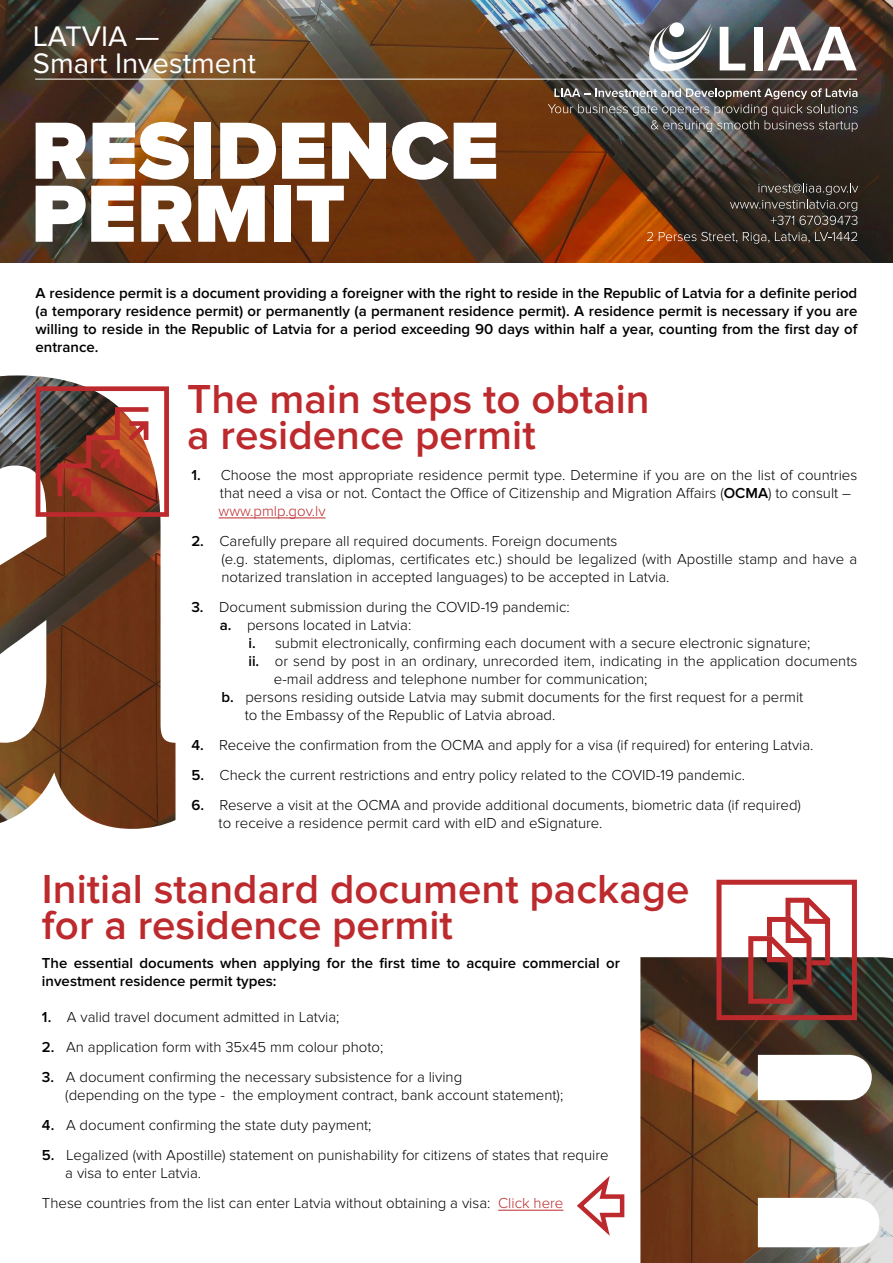
<style>
.page{position:relative;width:893px;height:1263px;background:#fff}
.page>*{position:absolute;margin:0;border:0;box-sizing:border-box;transform-origin:0 0}
.t1{font:900 84px/63px "Proxima Nova";color:#fff}
.t2{font:600 42px/36px "Proxima Nova";color:#bd2a2e}
.t3{font:29.25px/27px "Proxima Nova";color:#fff}
.t4{font:300 15px/18px "Proxima Nova";color:#000}
.t5{font:600 15px/18px "Proxima Nova";color:#000;text-align:justify}
.s1{font-weight:600}
.s2{color:#bd2a2e}
</style>
<div class="page">
<img style="left:0;top:0;width:893px;height:263px">
<img style="left:0;top:375px;width:176px;height:454px">
<img style="left:640px;top:957px;width:253px;height:306px">
<hr style="left:35px;top:79px;width:822px;height:1px;background:#fff">
<svg style="left:647px;top:23px;width:65px;height:50px"></svg>
<svg style="left:720px;top:27px;width:25px;height:43px"></svg>
<div style="left:754px;top:27px;width:9px;height:43px;background:#fff"></div>
<svg style="left:768px;top:27px;width:89px;height:43px"></svg>
<img style="left:548px;top:88px;width:310px;height:44px">
<svg style="left:730px;top:183px;width:128px;height:42px;background:#423c35"></svg>
<svg style="left:647px;top:232px;width:6px;height:9px"></svg>
<svg style="left:659px;top:232px;width:78px;height:11px"></svg>
<svg style="left:743px;top:232px;width:26px;height:12px"></svg>
<svg style="left:775px;top:232px;width:82px;height:11px"></svg>
<hr style="left:498px;top:1210px;width:65px;height:1px;background:#bd2a2e">
<hr style="left:219px;top:518px;width:107px;height:1px;background:#bd2a2e">
<svg style="left:36px;top:386px;width:133px;height:131px;background:#995247"></svg>
<svg style="left:716px;top:880px;width:141px;height:140px"></svg>
<svg style="left:577px;top:1176px;width:48px;height:60px"></svg>
<h3 class="t3" style="left:33px;top:24px;width:225px">LATVIA —<br>Smart Investment</h3>
<h1 class="t1" style="left:31px;top:122px;width:470px">RESIDENCE<br>PERMIT</h1>
<p class="t5" style="left:36px;top:284px;width:823px">A residence permit is a document providing a foreigner with the right to reside in the Republic of Latvia for a definite period (a temporary residence permit) or permanently (a permanent residence permit). A residence permit is necessary if you are willing to reside in the Republic of Latvia for a period exceeding 90 days within half a year, counting from the first day of entrance.</p>
<h2 class="t2" style="left:187px;top:382px;width:464px">The main steps to obtain a residence permit</h2>
<p class="t4" style="left:219px;top:466px;width:640px;text-indent:-27px"><span class="s1">1.</span> Choose the most appropriate residence permit type. Determine if you are on the list of countries that need a visa or not. Contact the Office of Citizenship and Migration Affairs (<span class="s1">OCMA</span>) to consult – <span class="s2">www.pmlp.gov.lv</span></p>
<p class="t4" style="left:221px;top:532px;width:637px;text-indent:-30px"><span class="s1">2.</span> Carefully prepare all required documents. Foreign documents<br>(e.g. statements, diplomas, certificates etc.) should be legalized (with Apostille stamp and have a notarized translation in accepted languages) to be accepted in Latvia.</p>
<p class="t4" style="left:220px;top:598px;width:351px;text-indent:-28px"><span class="s1">3.</span> Document submission during the COVID-19 pandemic: <span class="s1">a.</span> persons located in Latvia:</p>
<p class="t4" style="left:248px;top:634px;width:564px"><span class="s1">i.</span> submit electronically, confirming each document with a secure electronic signature;</p>
<p class="t4" style="left:248px;top:652px;width:610px"><span class="s1">ii.</span> or send by post in an ordinary, unrecorded item, indicating in the application documents</p>
<p class="t4" style="left:274px;top:670px;width:375px">e-mail address and telephone number for communication;</p>
<p class="t4" style="left:221px;top:688px;width:583px"><span class="s1">b.</span> persons residing outside Latvia may submit documents for the first request for a permit</p>
<p class="t4" style="left:245px;top:706px;width:312px">to the Embassy of the Republic of Latvia abroad.</p>
<p class="t4" style="left:191px;top:736px;width:624px"><span class="s1">4.</span> Receive the confirmation from the OCMA and apply for a visa (if required) for entering Latvia.</p>
<p class="t4" style="left:191px;top:766px;width:555px"><span class="s1">5.</span> Check the current restrictions and entry policy related to the COVID-19 pandemic.</p>
<p class="t4" style="left:219px;top:796px;width:584px;text-indent:-27px"><span class="s1">6.</span> Reserve a visit at the OCMA and provide additional documents, biometric data (if required) to receive a residence permit card with eID and eSignature.</p>
<h2 class="t2" style="left:42px;top:872px;width:649px">Initial standard document package for a residence permit</h2>
<p class="t5" style="left:42px;top:954px;width:579px">The essential documents when applying for the first time to acquire commercial or investment residence permit types:</p>
<p class="t4" style="left:42px;top:1008px;width:299px"><span class="s1">1.</span> A valid travel document admitted in Latvia;</p>
<p class="t4" style="left:42px;top:1038px;width:343px"><span class="s1">2.</span> An application form with 35x45 mm colour photo;</p>
<p class="t4" style="left:65px;top:1068px;width:500px;text-indent:-23px"><span class="s1">3.</span> A document confirming the necessary subsistence for a living<br>(depending on the type - the employment contract, bank account statement);</p>
<p class="t4" style="left:42px;top:1116px;width:331px"><span class="s1">4.</span> A document confirming the state duty payment;</p>
<p class="t4" style="left:65px;top:1146px;width:545px;text-indent:-23px"><span class="s1">5.</span> Legalized (with Apostille) statement on punishability for citizens of states that require a visa to enter Latvia.</p>
<p class="t4" style="left:42px;top:1194px;width:523px">These countries from the list can enter Latvia without obtaining a visa: <span class="s2">Click here</span></p>
</div>
